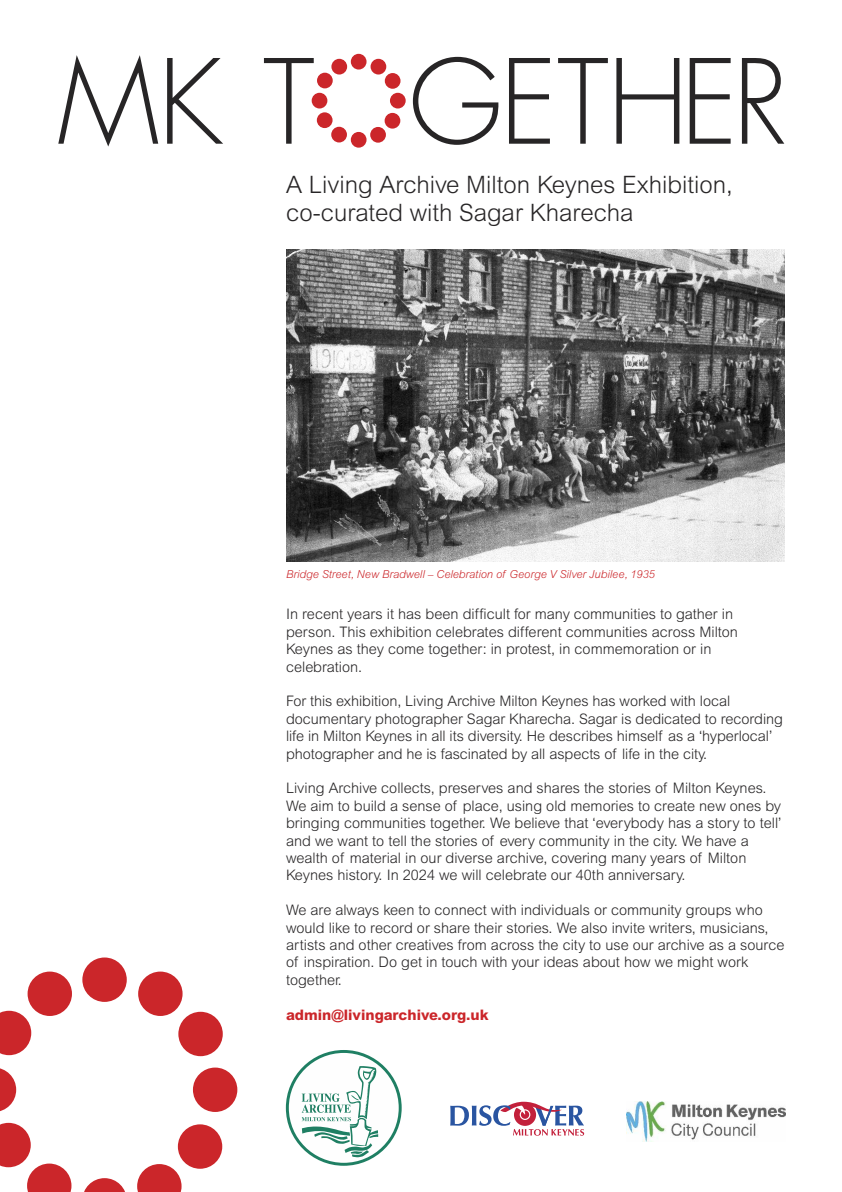
<style>
.page{position:relative;width:842px;height:1192px;background:#fff}
.page>*{position:absolute;margin:0;border:0;box-sizing:border-box;transform-origin:0 0}
.t1{font:300 24px/28.8px "Arial";color:#272526}
.t2{font:300 14.5px/17.4px "Arial";color:#272526}
.t3{font:800 14.5px "Arial";color:#cb262a}
.t4{font:italic 300 11px "Arial";color:#cb262a}
</style>
<div class="page">
<svg style="left:6px;top:971px;width:232px;height:219px"></svg>
<div style="left:82px;top:957px;width:45px;height:45px;background:#cb262a;border-radius:50%"></div>
<svg style="left:82px;top:1178px;width:45px;height:14px"></svg>
<div style="left:193px;top:1068px;width:44px;height:44px;background:#cb262a;border-radius:50%"></div>
<svg style="left:0;top:1068px;width:16px;height:44px"></svg>
<svg style="left:0;top:1011px;width:31px;height:44px"></svg>
<div style="left:28px;top:972px;width:44px;height:44px;background:#cb262a;border-radius:50%"></div>
<div style="left:138px;top:972px;width:45px;height:44px;background:#cb262a;border-radius:50%"></div>
<div style="left:178px;top:1012px;width:45px;height:44px;background:#cb262a;border-radius:50%"></div>
<svg style="left:0;top:1123px;width:71px;height:69px"></svg>
<svg style="left:137px;top:1164px;width:45px;height:28px"></svg>
<div style="left:178px;top:1124px;width:44px;height:45px;background:#cb262a;border-radius:50%"></div>
<svg style="left:58px;top:55px;width:100px;height:92px"></svg>
<svg style="left:167px;top:58px;width:56px;height:86px"></svg>
<svg style="left:264px;top:58px;width:50px;height:86px"></svg>
<svg style="left:413px;top:57px;width:86px;height:88px"></svg>
<svg style="left:509px;top:58px;width:41px;height:86px"></svg>
<svg style="left:558px;top:58px;width:50px;height:86px"></svg>
<svg style="left:616px;top:58px;width:63px;height:86px"></svg>
<svg style="left:690px;top:58px;width:41px;height:86px"></svg>
<svg style="left:742px;top:58px;width:42px;height:86px"></svg>
<div style="left:351px;top:54px;width:15px;height:16px;background:#cb262a;border-radius:50%"></div>
<div style="left:351px;top:132px;width:15px;height:16px;background:#cb262a;border-radius:50%"></div>
<div style="left:390px;top:93px;width:16px;height:16px;background:#cb262a;border-radius:50%"></div>
<div style="left:312px;top:93px;width:15px;height:16px;background:#cb262a;border-radius:50%"></div>
<div style="left:317px;top:73px;width:16px;height:15px;background:#cb262a;border-radius:50%"></div>
<div style="left:331px;top:59px;width:16px;height:16px;background:#cb262a;border-radius:50%"></div>
<div style="left:371px;top:59px;width:15px;height:16px;background:#cb262a;border-radius:50%"></div>
<div style="left:385px;top:73px;width:15px;height:16px;background:#cb262a;border-radius:50%"></div>
<div style="left:317px;top:112px;width:16px;height:16px;background:#cb262a;border-radius:50%"></div>
<div style="left:331px;top:127px;width:16px;height:15px;background:#cb262a;border-radius:50%"></div>
<div style="left:370px;top:127px;width:16px;height:16px;background:#cb262a;border-radius:50%"></div>
<div style="left:385px;top:113px;width:15px;height:16px;background:#cb262a;border-radius:50%"></div>
<img style="left:286px;top:249px;width:498px;height:312px">
<svg style="left:450px;top:1102px;width:134px;height:34px"></svg>
<img style="left:627px;top:1102px;width:158px;height:39px">
<svg style="left:286px;top:1050px;width:116px;height:116px"></svg>
<h1 class="t1" style="left:286px;top:172px;width:448px">A Living Archive Milton Keynes Exhibition, co-curated with Sagar Kharecha</h1>
<p class="t4" style="left:286px;top:570px;width:370px">Bridge Street, New Bradwell – Celebration of George V Silver Jubilee, 1935</p>
<p class="t2" style="left:286px;top:607px;width:453px">In recent years it has been difficult for many communities to gather in person. This exhibition celebrates different communities across Milton Keynes as they come together: in protest, in commemoration or in celebration.</p>
<p class="t2" style="left:286px;top:694px;width:498px">For this exhibition, Living Archive Milton Keynes has worked with local documentary photographer Sagar Kharecha. Sagar is dedicated to recording life in Milton Keynes in all its diversity. He describes himself as a ‘hyperlocal’ photographer and he is fascinated by all aspects of life in the city.</p>
<p class="t2" style="left:286px;top:781px;width:497px">Living Archive collects, preserves and shares the stories of Milton Keynes.<br>We aim to build a sense of place, using old memories to create new ones by bringing communities together. We believe that ‘everybody has a story to tell’ and we want to tell the stories of every community in the city. We have a wealth of material in our diverse archive, covering many years of Milton Keynes history. In 2024 we will celebrate our 40th anniversary.</p>
<p class="t2" style="left:286px;top:903px;width:500px">We are always keen to connect with individuals or community groups who would like to record or share their stories. We also invite writers, musicians, artists and other creatives from across the city to use our archive as a source of inspiration. Do get in touch with your ideas about how we might work together.</p>
<p class="t3" style="left:286px;top:1009px;width:204px">admin@livingarchive.org.uk</p>
</div>
